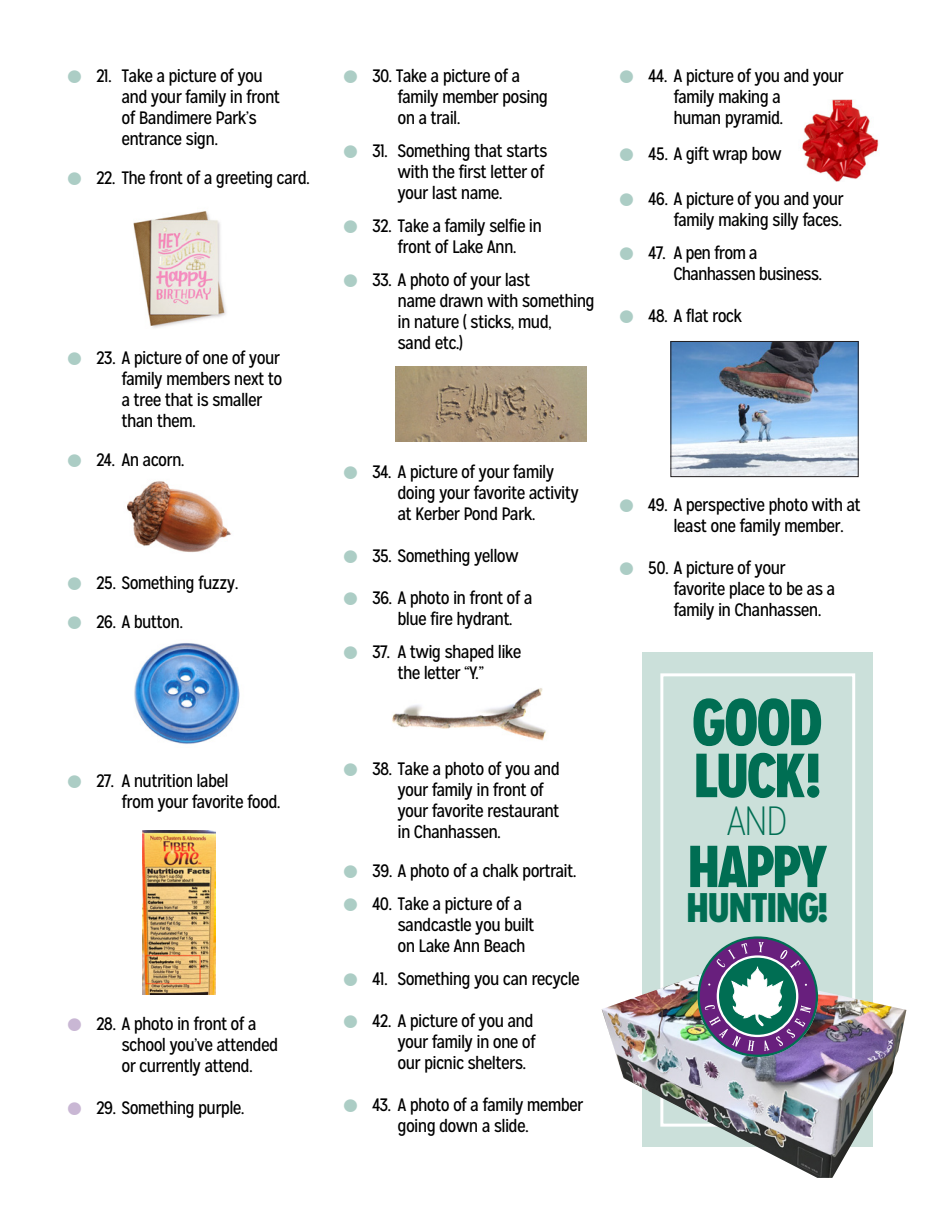
<style>
.page{position:relative;width:945px;height:1215px;background:#fff}
.page>*{position:absolute;margin:0;border:0;box-sizing:border-box;transform-origin:0 0}
.t1{font:900 65.55px "Mission Gothic";color:#006e53}
.t2{font:900 62.1px "Mission Gothic";color:#006e53}
.t3{font:900 58.95px "Mission Gothic";letter-spacing:-.04em;color:#006e53}
.t4{font:900 41.25px "Mission Gothic";letter-spacing:-.04em;color:#006e53}
.t5{font:100 40.8px "Mission Gothic";color:#006e53}
.t6{font:18px/21px "Mission Gothic";letter-spacing:-.04em;color:#000}
.s1{color:#accdc5}
.s2{color:#c9b7d4}
</style>
<div class="page">
<img style="left:802px;top:99px;width:77px;height:83px">
<div style="left:643px;top:652px;width:230px;height:496px;background:#cbe0da"></div>
<div style="left:660px;top:673px;width:195px;height:454px;border:3px solid #fff"></div>
<img style="left:392px;top:688px;width:154px;height:53px">
<img style="left:127px;top:481px;width:104px;height:71px">
<img style="left:133px;top:211px;width:93px;height:117px">
<img style="left:672px;top:343px;width:185px;height:132px">
<div style="left:670px;top:341px;width:189px;height:136px;border:1px solid #231f20"></div>
<img style="left:134px;top:643px;width:106px;height:101px">
<img style="left:142px;top:831px;width:74px;height:163px">
<img style="left:395px;top:366px;width:192px;height:76px">
<img style="left:602px;top:968px;width:304px;height:210px">
<svg style="left:699px;top:938px;width:118px;height:118px"></svg>
<div style="left:697px;top:936px;width:121px;height:121px;border:2px solid #006e53;border-radius:50%"></div>
<svg style="left:704px;top:942px;width:107px;height:109px;background:#747896"></svg>
<p class="t6" style="left:68px;top:65px;width:197px"><span class="s1">●</span> 21. Take a picture of you</p>
<p class="t6" style="left:122px;top:86px;width:160px">and your family in front</p>
<p class="t6" style="left:122px;top:107px;width:137px">of Bandimere Park’s</p>
<p class="t6" style="left:122px;top:128px;width:98px">entrance sign.</p>
<p class="t6" style="left:68px;top:167px;width:244px"><span class="s1">●</span> 22. The front of a greeting card.</p>
<p class="t6" style="left:68px;top:347px;width:214px"><span class="s1">●</span> 23. A picture of one of your</p>
<p class="t6" style="left:122px;top:368px;width:162px">family members next to</p>
<p class="t6" style="left:122px;top:389px;width:142px">a tree that is smaller</p>
<p class="t6" style="left:122px;top:410px;width:76px">than them.</p>
<p class="t6" style="left:68px;top:449px;width:119px"><span class="s1">●</span> 24. An acorn.</p>
<p class="t6" style="left:68px;top:572px;width:173px"><span class="s1">●</span> 25. Something fuzzy.</p>
<p class="t6" style="left:68px;top:611px;width:117px"><span class="s1">●</span> 26. A button.</p>
<p class="t6" style="left:68px;top:770px;width:163px"><span class="s1">●</span> 27. A nutrition label</p>
<p class="t6" style="left:122px;top:791px;width:161px">from your favorite food.</p>
<p class="t6" style="left:68px;top:1013px;width:191px"><span class="s2">●</span> 28. A photo in front of a</p>
<p class="t6" style="left:122px;top:1034px;width:158px">school you’ve attended or currently attend.</p>
<p class="t6" style="left:68px;top:1097px;width:179px"><span class="s2">●</span> 29. Something purple.</p>
<p class="t6" style="left:344px;top:65px;width:178px"><span class="s1">●</span> 30. Take a picture of a</p>
<p class="t6" style="left:398px;top:86px;width:152px">family member posing</p>
<p class="t6" style="left:398px;top:107px;width:65px">on a trail.</p>
<p class="t6" style="left:344px;top:140px;width:206px"><span class="s1">●</span> 31. Something that starts</p>
<p class="t6" style="left:398px;top:161px;width:149px">with the first letter of</p>
<p class="t6" style="left:398px;top:182px;width:107px">your last name.</p>
<p class="t6" style="left:344px;top:215px;width:200px"><span class="s1">●</span> 32. Take a family selfie in</p>
<p class="t6" style="left:398px;top:236px;width:121px">front of Lake Ann.</p>
<p class="t6" style="left:344px;top:269px;width:188px"><span class="s1">●</span> 33. A photo of your last</p>
<p class="t6" style="left:398px;top:290px;width:199px">name drawn with something in nature ( sticks, mud,</p>
<p class="t6" style="left:398px;top:332px;width:67px">sand etc.)</p>
<p class="t6" style="left:620px;top:65px;width:226px"><span class="s1">●</span> 44. A picture of you and your</p>
<p class="t6" style="left:674px;top:86px;width:109px">family making a</p>
<p class="t6" style="left:674px;top:107px;width:111px">human pyramid.</p>
<p class="t6" style="left:620px;top:143px;width:164px"><span class="s1">●</span> 45. A gift wrap bow</p>
<p class="t6" style="left:620px;top:188px;width:226px;text-align:right"><span class="s1">●</span> 46. A picture of you and your family making silly faces.</p>
<p class="t6" style="left:620px;top:242px;width:140px"><span class="s1">●</span> 47. A pen from a</p>
<p class="t6" style="left:674px;top:263px;width:150px">Chanhassen business.</p>
<p class="t6" style="left:620px;top:305px;width:124px"><span class="s1">●</span> 48. A flat rock</p>
<p class="t6" style="left:344px;top:461px;width:212px"><span class="s1">●</span> 34. A picture of your family</p>
<p class="t6" style="left:398px;top:482px;width:183px">doing your favorite activity at Kerber Pond Park.</p>
<p class="t6" style="left:344px;top:545px;width:177px"><span class="s1">●</span> 35. Something yellow</p>
<p class="t6" style="left:344px;top:587px;width:191px"><span class="s1">●</span> 36. A photo in front of a</p>
<p class="t6" style="left:398px;top:608px;width:117px">blue fire hydrant.</p>
<p class="t6" style="left:344px;top:641px;width:179px"><span class="s1">●</span> 37. A twig shaped like</p>
<p class="t6" style="left:398px;top:662px;width:88px">the letter “Y.”</p>
<p class="t6" style="left:344px;top:758px;width:218px"><span class="s1">●</span> 38. Take a photo of you and</p>
<p class="t6" style="left:398px;top:779px;width:164px">your family in front of your favorite restaurant</p>
<p class="t6" style="left:398px;top:821px;width:105px">in Chanhassen.</p>
<p class="t6" style="left:344px;top:860px;width:235px"><span class="s1">●</span> 39. A photo of a chalk portrait.</p>
<p class="t6" style="left:344px;top:893px;width:180px"><span class="s1">●</span> 40. Take a picture of a</p>
<p class="t6" style="left:398px;top:914px;width:139px">sandcastle you built</p>
<p class="t6" style="left:398px;top:935px;width:130px">on Lake Ann Beach</p>
<p class="t6" style="left:344px;top:968px;width:238px"><span class="s1">●</span> 41. Something you can recycle</p>
<p class="t6" style="left:344px;top:1010px;width:192px"><span class="s1">●</span> 42. A picture of you and</p>
<p class="t6" style="left:398px;top:1031px;width:140px">your family in one of</p>
<p class="t6" style="left:398px;top:1052px;width:130px">our picnic shelters.</p>
<p class="t6" style="left:344px;top:1094px;width:242px;text-align:center"><span class="s1">●</span> 43. A photo of a family member going down a slide.</p>
<p class="t6" style="left:673px;top:494px;width:189px;text-indent:-54px"><span class="s1">●</span> 49. A perspective photo with at least one family member.</p>
<p class="t6" style="left:619px;top:557px;width:168px"><span class="s1">●</span> 50. A picture of your</p>
<p class="t6" style="left:673px;top:578px;width:163px">favorite place to be as a</p>
<p class="t6" style="left:673px;top:599px;width:150px">family in Chanhassen.</p>
<p class="t1" style="left:692px;top:679px;width:132px">GOOD</p>
<p class="t2" style="left:693px;top:735px;width:130px">LUCK!</p>
<p class="t5" style="left:727px;top:797px;width:63px">AND</p>
<p class="t3" style="left:687px;top:828px;width:141px">HAPPY</p>
<p class="t4" style="left:686px;top:881px;width:144px">HUNTING!</p>
</div>
